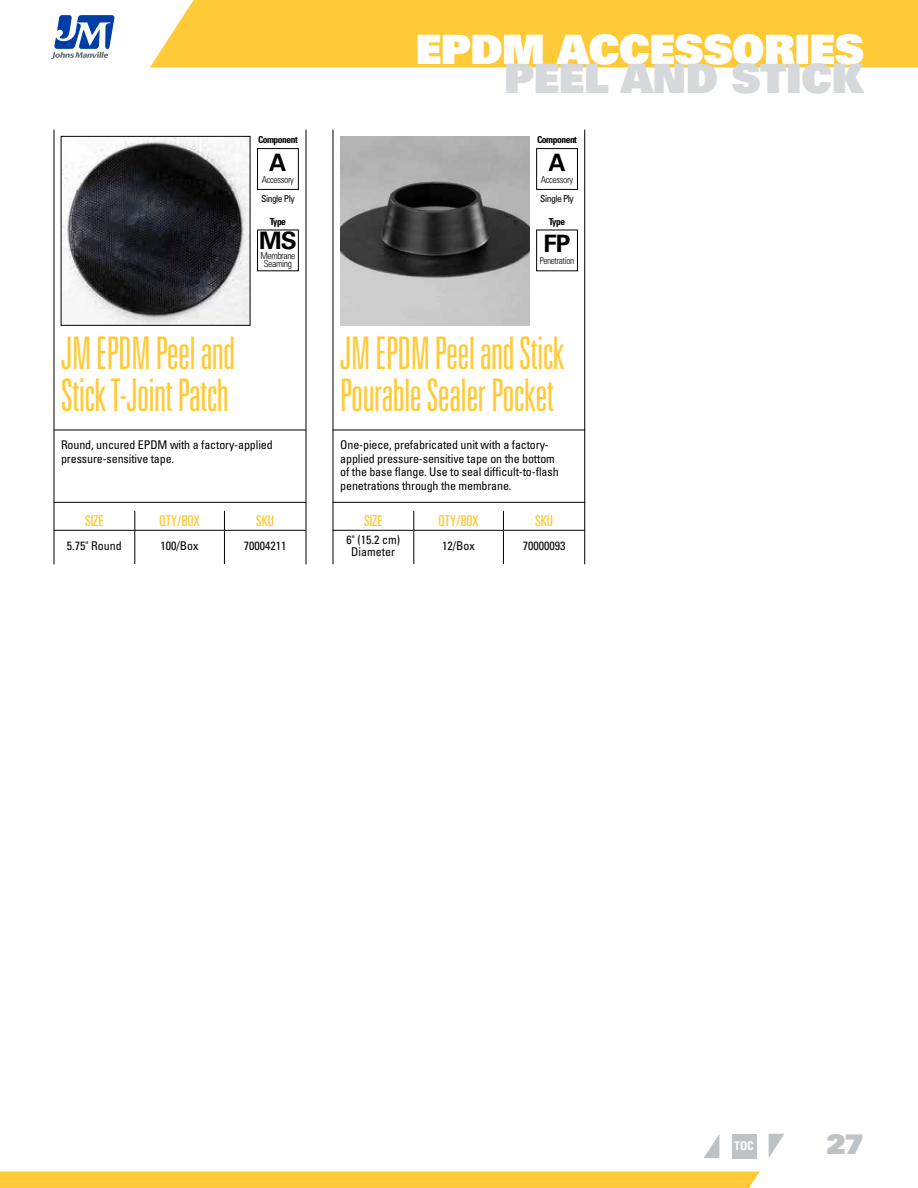
<style>
.page{position:relative;width:918px;height:1188px;background:#fff}
.page>*{position:absolute;margin:0;border:0;box-sizing:border-box;transform-origin:0 0}
.t1{font:300 ultra-condensed 45px/42px "Univers LT Std";letter-spacing:-.015em;color:#ffca38;scale:.96 1}
.t2{font:40.5px "Univers LT Std X Black";letter-spacing:-.01em;color:#fff}
.t3{font:40.5px "Univers LT Std X Black";letter-spacing:-.01em;color:#d6d9db}
.t4{font:27px "Univers LT Std X Black";color:#bdc2c6}
.t5{font:700 24px "Univers LT Std";color:#000}
.t6{font:ultra-condensed 15px "Univers LT Std";color:#ffca38}
.t7{font:condensed 12px/13.5px "Univers LT Std";letter-spacing:-.01em;color:#000}
.t8{font:700 condensed 12px "Univers LT Std";color:#fff}
.t9{font:300 condensed 9.6px/8.2px "Univers LT Std";letter-spacing:-.04em;color:#000;text-align:center}
.t10{font:700 condensed 9.6px "Univers LT Std";letter-spacing:-.05em;color:#000}
.t11{font:condensed 9.6px "Univers LT Std";letter-spacing:-.05em;color:#000}
.t12{font:300 condensed 9.6px "Univers LT Std";letter-spacing:-.04em;color:#000;scale:.95 1}
</style>
<div class="page">
<div style="left:150px;top:0;width:768px;height:68px;background:#ffca38"></div>
<div style="left:0;top:1171px;width:760px;height:17px;background:#ffca38"></div>
<svg style="left:51px;top:15px;width:64px;height:44px"></svg>
<hr style="left:135px;top:530px;width:89px;height:1px;background:#000">
<hr style="left:135px;top:530px;width:1px;height:34px;background:#000">
<svg style="left:224px;top:511px;width:1px;height:19px"></svg>
<hr style="left:224px;top:530px;width:81px;height:1px;background:#000">
<hr style="left:224px;top:530px;width:1px;height:34px;background:#000">
<svg style="left:135px;top:511px;width:1px;height:19px"></svg>
<hr style="left:54px;top:530px;width:81px;height:1px;background:#000">
<hr style="left:414px;top:530px;width:89px;height:1px;background:#000">
<hr style="left:414px;top:530px;width:1px;height:34px;background:#000">
<svg style="left:503px;top:511px;width:1px;height:19px"></svg>
<hr style="left:503px;top:530px;width:81px;height:1px;background:#000">
<hr style="left:503px;top:530px;width:1px;height:34px;background:#000">
<svg style="left:414px;top:511px;width:1px;height:19px"></svg>
<hr style="left:333px;top:530px;width:81px;height:1px;background:#000">
<img style="left:63px;top:138px;width:185px;height:186px">
<div style="left:61px;top:136px;width:189px;height:190px;border:1px solid #000"></div>
<img style="left:340px;top:136px;width:189px;height:189px">
<hr style="left:54px;top:130px;width:1px;height:434px;background:#000">
<hr style="left:333px;top:130px;width:1px;height:434px;background:#000">
<hr style="left:306px;top:130px;width:1px;height:434px;background:#000">
<hr style="left:584px;top:130px;width:1px;height:434px;background:#000">
<hr style="left:54px;top:430px;width:252px;height:1px;background:#000">
<hr style="left:333px;top:430px;width:252px;height:1px;background:#000">
<hr style="left:54px;top:502px;width:252px;height:1px;background:#000">
<hr style="left:333px;top:502px;width:252px;height:1px;background:#000">
<div style="left:257px;top:148px;width:42px;height:42px;border:1px solid #000"></div>
<div style="left:257px;top:230px;width:42px;height:41px;border:1px solid #000"></div>
<div style="left:536px;top:148px;width:42px;height:42px;border:1px solid #000"></div>
<div style="left:536px;top:230px;width:42px;height:41px;border:1px solid #000"></div>
<svg style="left:769px;top:1134px;width:15px;height:23px"></svg>
<svg style="left:704px;top:1135px;width:15px;height:23px"></svg>
<div style="left:732px;top:1134px;width:24px;height:24px;background:#bdc2c6"></div>
<h2 class="t2" style="left:416px;top:23px;width:396px">EPDM ACCESSORI</h2>
<h2 class="t2" style="left:470px;top:23px;width:395px">PVC MEMBRANES</h2>
<h2 class="t3" style="left:504px;top:52px;width:361px">PEEL AND STICK</h2>
<p class="t10" style="left:258px;top:134px;width:41px">Component</p>
<p class="t10" style="left:537px;top:134px;width:41px">Component</p>
<h3 class="t5" style="left:269px;top:148px;width:19px">A</h3>
<h3 class="t5" style="left:548px;top:148px;width:19px">A</h3>
<p class="t9" style="left:262px;top:175px;width:34px">Accessory</p>
<p class="t9" style="left:541px;top:175px;width:34px">Accessory</p>
<p class="t11" style="left:261px;top:192px;width:35px">Single Ply</p>
<p class="t11" style="left:540px;top:192px;width:35px">Single Ply</p>
<p class="t10" style="left:270px;top:215px;width:18px">Type</p>
<p class="t10" style="left:549px;top:215px;width:18px">Type</p>
<h3 class="t5" style="left:259px;top:226px;width:39px">MS</h3>
<p class="t9" style="left:260px;top:251px;width:37px">Membrane<br>Seaming</p>
<h3 class="t5" style="left:544px;top:229px;width:29px">FP</h3>
<p class="t12" style="left:540px;top:255px;width:38px">Penetration</p>
<h1 class="t1" style="left:61px;top:331px;width:183px">JM EPDM Peel and<br>Stick T-Joint Patch</h1>
<h1 class="t1" style="left:340px;top:332px;width:236px">JM EPDM Peel and Stick<br>Pourable Sealer Pocket</h1>
<p class="t7" style="left:61px;top:438px;width:213px">Round, uncured EPDM with a factory-applied pressure-sensitive tape.</p>
<p class="t7" style="left:340px;top:438px;width:220px">One-piece, prefabricated unit with a factory&shy;applied pressure-sensitive tape on the bottom of the base flange. Use to seal difficult-to-flash penetrations through the membrane.</p>
<p class="t6" style="left:85px;top:512px;width:20px">SIZE</p>
<p class="t6" style="left:160px;top:512px;width:42px">QTY/BOX</p>
<p class="t6" style="left:256px;top:512px;width:19px">SKU</p>
<p class="t7" style="left:67px;top:539px;width:56px">5.75" Round</p>
<p class="t7" style="left:161px;top:539px;width:39px">100/Box</p>
<p class="t7" style="left:244px;top:539px;width:44px">70004211</p>
<p class="t6" style="left:364px;top:512px;width:20px">SIZE</p>
<p class="t6" style="left:439px;top:512px;width:42px">QTY/BOX</p>
<p class="t6" style="left:535px;top:512px;width:19px">SKU</p>
<p class="t7" style="left:346px;top:534px;width:55px;line-height:12px;text-align:center">6" (15.2 cm)<br>Diameter</p>
<p class="t7" style="left:442px;top:539px;width:34px">12/Box</p>
<p class="t7" style="left:523px;top:539px;width:44px">70000093</p>
<p class="t8" style="left:734px;top:1138px;width:21px">TOC</p>
<h3 class="t4" style="left:827px;top:1126px;width:39px">27</h3>
</div>
